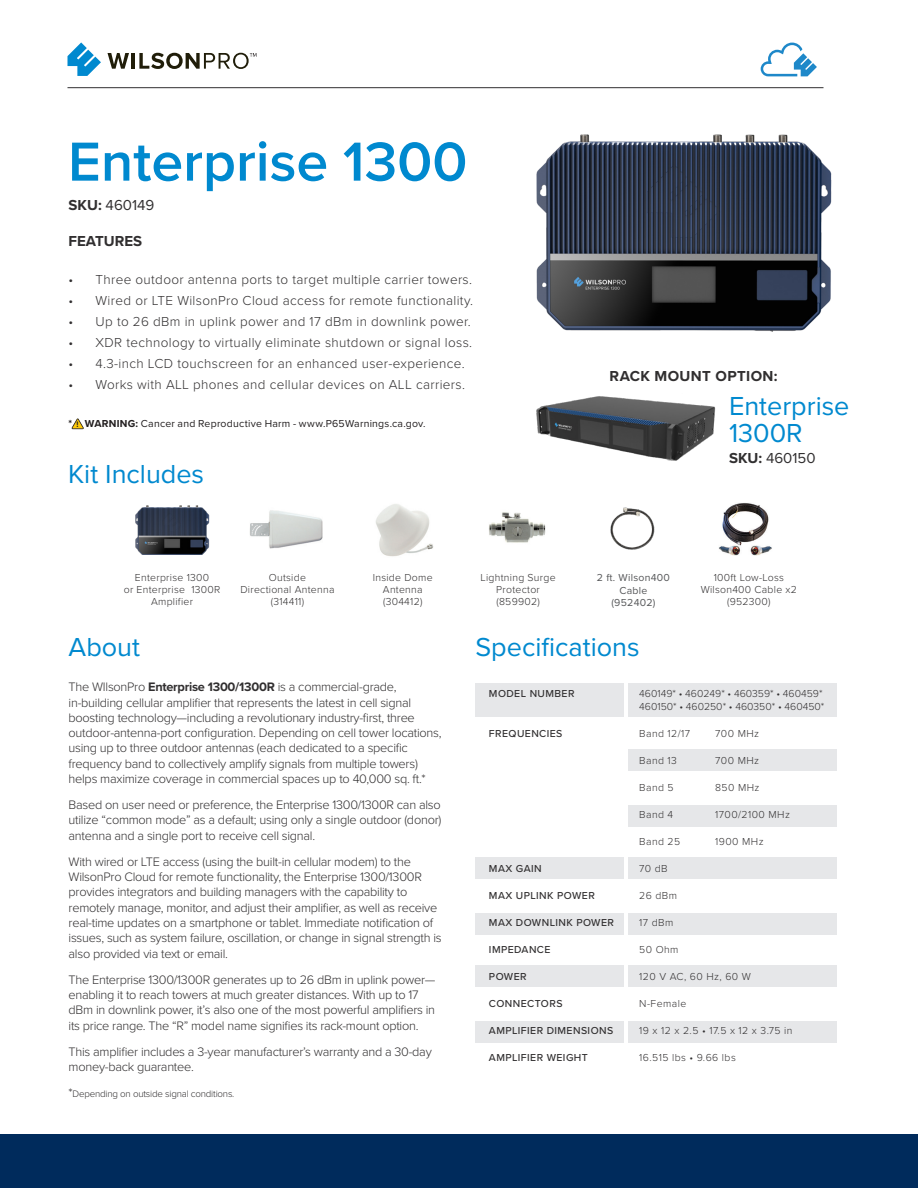
<style>
.page{position:relative;width:918px;height:1188px;background:#fff}
.page>*{position:absolute;margin:0;border:0;box-sizing:border-box;transform-origin:0 0}
.t1{font:600 57px "Proxima Nova";color:#0089cf}
.t2{font:27px/27px "Proxima Nova";color:#0089cf}
.t3{font:15px "Proxima Nova";color:#312f30}
.t4{font:700 15px "Proxima Nova";letter-spacing:.025em;color:#312f30}
.t5{font:700 15px "Proxima Nova";color:#312f30}
.t6{font:300 13.5px "Proxima Nova";letter-spacing:.025em;color:#312f30}
.t7{font:300 12.75px/15.3px "Proxima Nova";letter-spacing:-.02em;color:#312f30}
.t8{font:300 10.5px/12px "Proxima Nova";letter-spacing:.025em;color:#312f30;text-align:center}
.t9{font:500 10.5px "Proxima Nova";letter-spacing:.04em;color:#312f30}
.t10{font:300 10.5px/12.6px "Proxima Nova";color:#312f30}
.t11{font:10.5px "Proxima Nova";letter-spacing:.02em;color:#231f20}
.t12{font:10.5px/12.6px "Proxima Nova";letter-spacing:.025em;color:#57585a;text-align:center}
.t13{font:700 10.5px "Proxima Nova";color:#231f20}
.t14{font:300 9.75px "Proxima Nova";letter-spacing:-.02em;color:#312f30}
.s1{font-weight:700}
.s2{font-size:8.25px;color:#201d1e}
.s3{font-size:12.75px}
</style>
<div class="page">
<div style="left:0;top:1134px;width:918px;height:54px;background:#002b5c"></div>
<hr style="left:68px;top:87px;width:756px;height:1px;background:#312f30">
<svg style="left:68px;top:42px;width:33px;height:34px"></svg>
<svg style="left:108px;top:53px;width:21px;height:16px"></svg>
<hr style="left:132px;top:53px;width:3px;height:16px;background:#201d09">
<svg style="left:139px;top:53px;width:118px;height:16px"></svg>
<svg style="left:72px;top:418px;width:12px;height:11px"></svg>
<img style="left:536px;top:134px;width:296px;height:198px">
<img style="left:536px;top:396px;width:179px;height:65px">
<img style="left:250px;top:510px;width:73px;height:39px">
<img style="left:489px;top:512px;width:57px;height:31px">
<img style="left:719px;top:503px;width:53px;height:52px">
<img style="left:376px;top:504px;width:58px;height:53px">
<img style="left:135px;top:505px;width:74px;height:50px">
<div style="left:475px;top:1021px;width:149px;height:22px;background:#e6e7e9"></div>
<div style="left:628px;top:1021px;width:209px;height:22px;background:#e6e7e9"></div>
<div style="left:475px;top:683px;width:149px;height:34px;background:#e6e7e9"></div>
<div style="left:475px;top:857px;width:149px;height:22px;background:#e6e7e9"></div>
<div style="left:475px;top:913px;width:149px;height:21px;background:#e6e7e9"></div>
<div style="left:475px;top:965px;width:149px;height:22px;background:#e6e7e9"></div>
<div style="left:628px;top:683px;width:209px;height:34px;background:#e6e7e9"></div>
<div style="left:628px;top:857px;width:209px;height:22px;background:#e6e7e9"></div>
<div style="left:628px;top:913px;width:209px;height:21px;background:#e6e7e9"></div>
<div style="left:628px;top:965px;width:209px;height:22px;background:#e6e7e9"></div>
<div style="left:628px;top:749px;width:209px;height:22px;background:#e6e7e9"></div>
<div style="left:628px;top:805px;width:209px;height:21px;background:#e6e7e9"></div>
<img style="left:610px;top:507px;width:45px;height:43px">
<svg style="left:760px;top:42px;width:57px;height:35px"></svg>
<p class="t1" style="left:68px;top:119px;width:401px">Enterprise 1300</p>
<p class="t3" style="left:69px;top:193px;width:87px"><span class="s1">SKU:</span> 460149</p>
<p class="t5" style="left:69px;top:230px;width:75px">FEATURES</p>
<p class="t6" style="left:69px;top:269px;width:405px">• Three outdoor antenna ports to target multiple carrier towers.</p>
<p class="t6" style="left:69px;top:290px;width:406px">• Wired or LTE WilsonPro Cloud access for remote functionality.</p>
<p class="t6" style="left:69px;top:311px;width:404px">• Up to 26 dBm in uplink power and 17 dBm in downlink power.</p>
<p class="t6" style="left:69px;top:332px;width:405px">• XDR technology to virtually eliminate shutdown or signal loss.</p>
<p class="t6" style="left:69px;top:353px;width:398px">• 4.3-inch LCD touchscreen for an enhanced user-experience.</p>
<p class="t6" style="left:69px;top:374px;width:398px">• Works with ALL phones and cellular devices on ALL carriers.</p>
<p class="t13" style="left:69px;top:415px;width:12px">* <span class="s2">!</span></p>
<p class="t11" style="left:85px;top:416px;width:342px"><span class="s1">WARNING:</span> Cancer and Reproductive Harm - www.P65Warnings.ca.gov.</p>
<p class="t2" style="left:68px;top:460px;width:138px">Kit Includes</p>
<p class="t8" style="left:124px;top:571px;width:98px">Enterprise 1300<br>or Enterprise 1300R<br>Amplifier</p>
<p class="t8" style="left:269px;top:571px;width:39px">Outside</p>
<p class="t8" style="left:240px;top:583px;width:96px">Directional Antenna</p>
<p class="t8" style="left:271px;top:595px;width:35px">(314411)</p>
<p class="t8" style="left:373px;top:571px;width:61px">Inside Dome<br>Antenna</p>
<p class="t8" style="left:383px;top:595px;width:41px">(304412)</p>
<p class="t8" style="left:481px;top:571px;width:77px">Lightning Surge<br>Protector</p>
<p class="t8" style="left:496px;top:595px;width:45px">(859902)</p>
<p class="t4" style="left:610px;top:365px;width:170px">RACK MOUNT OPTION:</p>
<p class="t2" style="left:729px;top:391px;width:122px">Enterprise<br>1300R</p>
<p class="t3" style="left:729px;top:447px;width:88px"><span class="s1">SKU:</span> 460150</p>
<p class="t12" style="left:597px;top:571px;width:75px">2 ft. Wilson400<br>Cable</p>
<p class="t12" style="left:611px;top:596px;width:46px">(952402)</p>
<p class="t8" style="left:714px;top:571px;width:72px">100ft Low-Loss</p>
<p class="t8" style="left:701px;top:583px;width:98px">Wilson400 Cable x2</p>
<p class="t8" style="left:727px;top:595px;width:45px">(952300)</p>
<p class="t2" style="left:69px;top:632px;width:73px">About</p>
<p class="t7" style="left:69px;top:679px;width:375px">The WIlsonPro <span class="s1">Enterprise 1300/1300R</span> is a commercial-grade, in-building cellular amplifier that represents the latest in cell signal boosting technology—including a revolutionary industry-first, three outdoor-antenna-port configuration. Depending on cell tower locations, using up to three outdoor antennas (each dedicated to a specific frequency band to collectively amplify signals from multiple towers) helps maximize coverage in commercial spaces up to 40,000 sq. ft.*</p>
<p class="t7" style="left:69px;top:797px;width:374px;text-align:justify">Based on user need or preference, the Enterprise 1300/1300R can also utilize “common mode” as a default; using only a single outdoor (donor) antenna and a single port to receive cell signal.</p>
<p class="t7" style="left:69px;top:853px;width:375px">With wired or LTE access (using the built-in cellular modem) to the WilsonPro Cloud for remote functionality, the Enterprise 1300/1300R provides integrators and building managers with the capability to remotely manage, monitor, and adjust their amplifier, as well as receive real-time updates on a smartphone or tablet. Immediate notification of issues, such as system failure, oscillation, or change in signal strength is also provided via text or email.</p>
<p class="t7" style="left:69px;top:971px;width:368px">The Enterprise 1300/1300R generates up to 26 dBm in uplink power— enabling it to reach towers at much greater distances. With up to 17 dBm in downlink power, it’s also one of the most powerful amplifiers in its price range. The “R” model name signifies its rack-mount option.</p>
<p class="t7" style="left:69px;top:1043px;width:365px">This amplifier includes a 3-year manufacturer’s warranty and a 30-day money-back guarantee.</p>
<p class="t14" style="left:69px;top:1087px;width:167px"><span class="s3">*</span>Depending on outside signal conditions.</p>
<p class="t2" style="left:475px;top:632px;width:166px">Specifications</p>
<p class="t9" style="left:489px;top:686px;width:87px">MODEL NUMBER</p>
<p class="t9" style="left:489px;top:726px;width:75px">FREQUENCIES</p>
<p class="t10" style="left:639px;top:687px;width:187px">460149* • 460249* • 460359* • 460459*<br>460150* • 460250* • 460350* • 460450*</p>
<p class="t8" style="left:639px;top:727px;width:52px">Band 12/17</p>
<p class="t8" style="left:715px;top:727px;width:45px">700 MHz</p>
<p class="t8" style="left:639px;top:754px;width:39px">Band 13</p>
<p class="t8" style="left:715px;top:754px;width:45px">700 MHz</p>
<p class="t8" style="left:639px;top:781px;width:36px">Band 5</p>
<p class="t8" style="left:715px;top:781px;width:46px">850 MHz</p>
<p class="t8" style="left:639px;top:808px;width:36px">Band 4</p>
<p class="t8" style="left:715px;top:808px;width:76px">1700/2100 MHz</p>
<p class="t8" style="left:639px;top:835px;width:43px">Band 25</p>
<p class="t8" style="left:715px;top:835px;width:50px">1900 MHz</p>
<p class="t8" style="left:639px;top:862px;width:30px">70 dB</p>
<p class="t8" style="left:639px;top:889px;width:39px">26 dBm</p>
<p class="t8" style="left:639px;top:916px;width:36px">17 dBm</p>
<p class="t8" style="left:639px;top:943px;width:41px">50 Ohm</p>
<p class="t8" style="left:639px;top:970px;width:113px">120 V AC, 60 Hz, 60 W</p>
<p class="t8" style="left:639px;top:997px;width:49px">N-Female</p>
<p class="t8" style="left:639px;top:1024px;width:155px">19 x 12 x 2.5 • 17.5 x 12 x 3.75 in</p>
<p class="t8" style="left:639px;top:1051px;width:98px">16.515 lbs • 9.66 lbs</p>
<p class="t9" style="left:489px;top:861px;width:54px">MAX GAIN</p>
<p class="t9" style="left:489px;top:888px;width:107px">MAX UPLINK POWER</p>
<p class="t9" style="left:489px;top:915px;width:127px">MAX DOWNLINK POWER</p>
<p class="t9" style="left:489px;top:942px;width:63px">IMPEDANCE</p>
<p class="t9" style="left:489px;top:969px;width:39px">POWER</p>
<p class="t9" style="left:489px;top:996px;width:75px">CONNECTORS</p>
<p class="t9" style="left:489px;top:1023px;width:126px">AMPLIFIER DIMENSIONS</p>
<p class="t9" style="left:489px;top:1050px;width:100px">AMPLIFIER WEIGHT</p>
</div>
